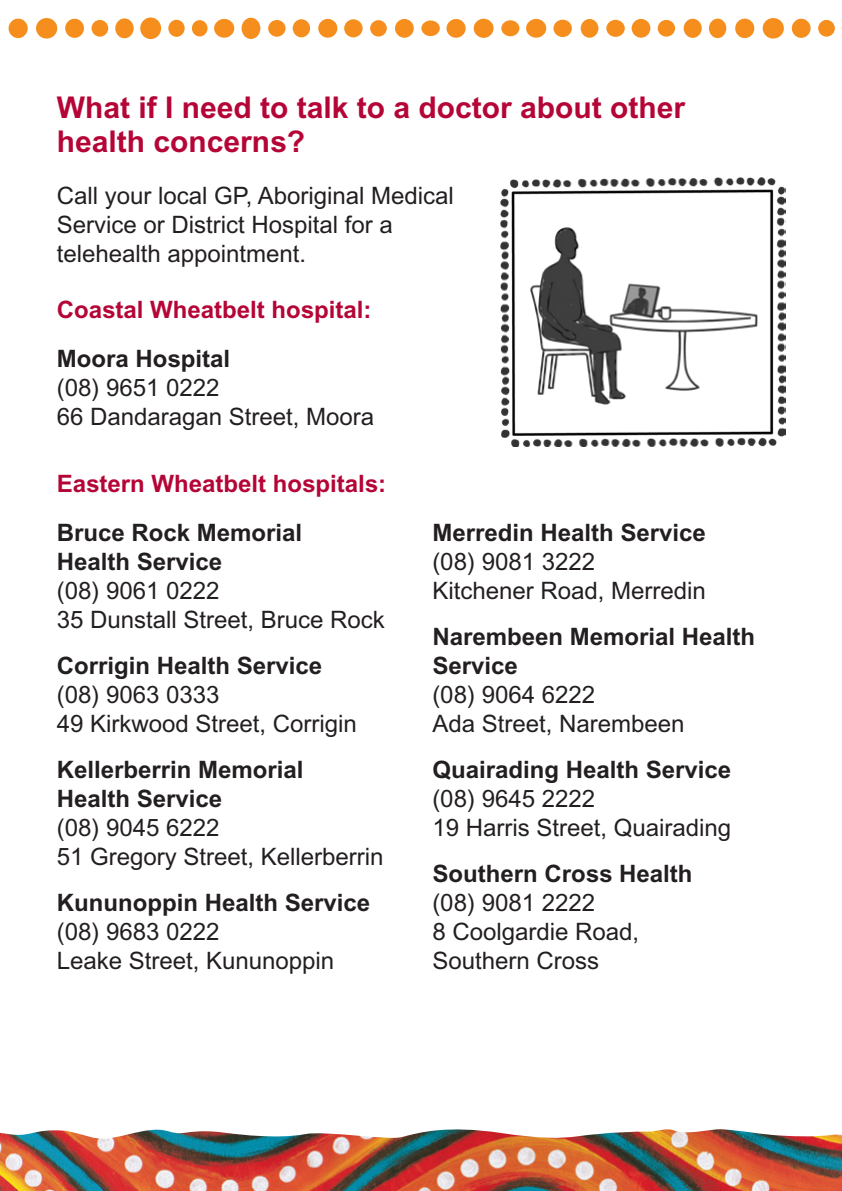
<style>
.page{position:relative;width:842px;height:1191px;background:#fff}
.page>*{position:absolute;margin:0;border:0;box-sizing:border-box;transform-origin:0 0}
.Sub_head_H2{font:700 30px/34px "Arial MT Std";color:#b50536}
.Body_copy{font:24px/29px "Arial MT Std";color:#231f20}
.Sub_head_H3{font:700 24px "Arial MT Std";color:#b50536}
.s1{font-weight:700}
</style>
<div class="page">
<img style="left:0;top:1129px;width:842px;height:62px">
<div style="left:9px;top:19px;width:19px;height:19px;background:#f68e1e;border-radius:50%"></div>
<div style="left:36px;top:18px;width:21px;height:21px;background:#f68e1e;border-radius:50%"></div>
<div style="left:65px;top:19px;width:19px;height:19px;background:#f68e1e;border-radius:50%"></div>
<div style="left:92px;top:20px;width:16px;height:17px;background:#f68e1e;border-radius:50%"></div>
<div style="left:115px;top:18px;width:19px;height:20px;background:#f68e1e;border-radius:50%"></div>
<div style="left:140px;top:18px;width:21px;height:21px;background:#f68e1e;border-radius:50%"></div>
<div style="left:168px;top:20px;width:17px;height:17px;background:#f68e1e;border-radius:50%"></div>
<div style="left:192px;top:20px;width:15px;height:16px;background:#f68e1e;border-radius:50%"></div>
<div style="left:214px;top:19px;width:20px;height:19px;background:#f68e1e;border-radius:50%"></div>
<div style="left:242px;top:18px;width:18px;height:21px;background:#f68e1e;border-radius:50%"></div>
<div style="left:268px;top:20px;width:18px;height:17px;background:#f68e1e;border-radius:50%"></div>
<div style="left:293px;top:19px;width:17px;height:18px;background:#f68e1e;border-radius:50%"></div>
<div style="left:318px;top:19px;width:19px;height:19px;background:#f68e1e;border-radius:50%"></div>
<div style="left:344px;top:19px;width:19px;height:18px;background:#f68e1e;border-radius:50%"></div>
<div style="left:370px;top:20px;width:17px;height:17px;background:#f68e1e;border-radius:50%"></div>
<div style="left:395px;top:19px;width:19px;height:19px;background:#f68e1e;border-radius:50%"></div>
<div style="left:421px;top:20px;width:19px;height:16px;background:#f68e1e;border-radius:50%"></div>
<div style="left:446px;top:19px;width:20px;height:19px;background:#f68e1e;border-radius:50%"></div>
<div style="left:474px;top:19px;width:19px;height:19px;background:#f68e1e;border-radius:50%"></div>
<div style="left:501px;top:20px;width:18px;height:16px;background:#f68e1e;border-radius:50%"></div>
<div style="left:526px;top:19px;width:20px;height:19px;background:#f68e1e;border-radius:50%"></div>
<div style="left:553px;top:20px;width:19px;height:17px;background:#f68e1e;border-radius:50%"></div>
<div style="left:581px;top:19px;width:17px;height:19px;background:#f68e1e;border-radius:50%"></div>
<div style="left:606px;top:20px;width:19px;height:17px;background:#f68e1e;border-radius:50%"></div>
<div style="left:632px;top:19px;width:18px;height:19px;background:#f68e1e;border-radius:50%"></div>
<div style="left:658px;top:20px;width:17px;height:17px;background:#f68e1e;border-radius:50%"></div>
<div style="left:684px;top:19px;width:18px;height:19px;background:#f68e1e;border-radius:50%"></div>
<div style="left:709px;top:19px;width:17px;height:19px;background:#f68e1e;border-radius:50%"></div>
<div style="left:735px;top:19px;width:19px;height:19px;background:#f68e1e;border-radius:50%"></div>
<div style="left:763px;top:18px;width:21px;height:21px;background:#f68e1e;border-radius:50%"></div>
<div style="left:792px;top:19px;width:18px;height:19px;background:#f68e1e;border-radius:50%"></div>
<div style="left:818px;top:20px;width:17px;height:17px;background:#f68e1e;border-radius:50%"></div>
<img style="left:501px;top:178px;width:284px;height:268px">
<h2 class="Sub_head_H2" style="left:57px;top:90px;width:630px">What if I need to talk to a doctor about other health concerns?</h2>
<p class="Body_copy" style="left:57px;top:181px;width:399px">Call your local GP, Aboriginal Medical<br>Service or District Hospital for a telehealth appointment.</p>
<h3 class="Sub_head_H3" style="left:57px;top:296px;width:316px">Coastal Wheatbelt hospital:</h3>
<p class="Body_copy" style="left:57px;top:344px;width:319px"><span class="s1">Moora Hospital<br></span>(08) 9651 0222<br>66 Dandaragan Street, Moora</p>
<h3 class="Sub_head_H3" style="left:57px;top:469px;width:331px">Eastern Wheatbelt hospitals:</h3>
<p class="Body_copy" style="left:57px;top:518px;width:330px"><span class="s1">Bruce Rock Memorial<br>Health Service<br></span>(08) 9061 0222<br>35 Dunstall Street, Bruce Rock</p>
<p class="Body_copy" style="left:57px;top:651px;width:302px"><span class="s1">Corrigin Health Service </span>(08) 9063 0333<br>49 Kirkwood Street, Corrigin</p>
<p class="Body_copy" style="left:57px;top:755px;width:328px"><span class="s1">Kellerberrin Memorial<br>Health Service<br></span>(08) 9045 6222<br>51 Gregory Street, Kellerberrin</p>
<p class="Body_copy" style="left:57px;top:888px;width:315px"><span class="s1">Kununoppin Health Service </span>(08) 9683 0222<br>Leake Street, Kununoppin</p>
<p class="Body_copy" style="left:432px;top:518px;width:275px"><span class="s1">Merredin Health Service </span>(08) 9081 3222<br>Kitchener Road, Merredin</p>
<p class="Body_copy" style="left:432px;top:622px;width:324px"><span class="s1">Narembeen Memorial Health<br>Service<br></span>(08) 9064 6222<br>Ada Street, Narembeen</p>
<p class="Body_copy" style="left:432px;top:755px;width:300px"><span class="s1">Quairading Health Service </span>(08) 9645 2222<br>19 Harris Street, Quairading</p>
<p class="Body_copy" style="left:432px;top:859px;width:262px"><span class="s1">Southern Cross Health </span>(08) 9081 2222<br>8 Coolgardie Road,<br>Southern Cross</p>
</div>
